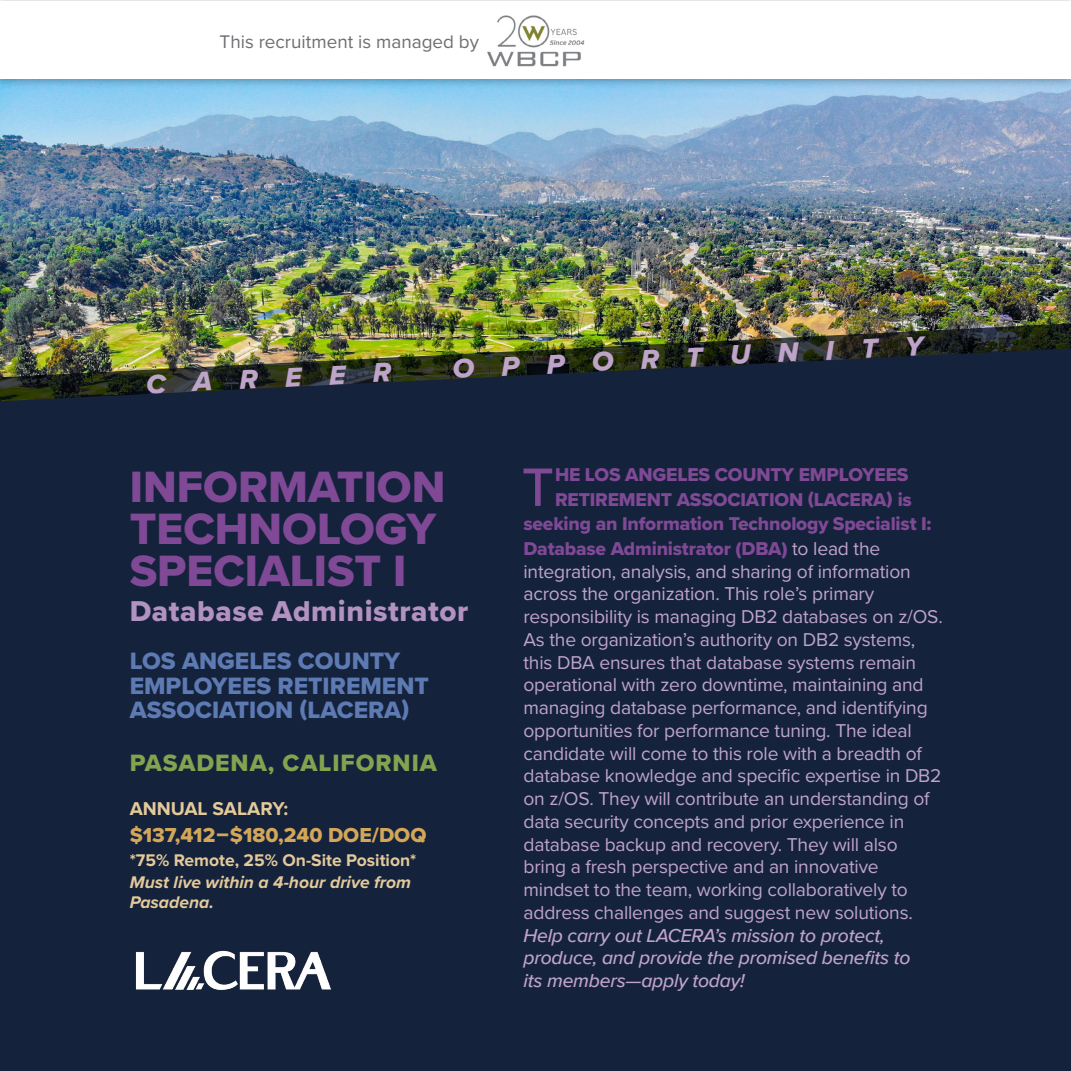
<style>
.page{position:relative;width:1071px;height:1071px;background:#fff}
.page>*{position:absolute;margin:0;border:0;box-sizing:border-box;transform-origin:0 0}
.t1{font:500 56px "Proxima Nova";color:#7f4995}
.t2{font:45.5px/42px "Proxima Nova Extrabld";color:#7f4995}
.t3{font:29.75px "Proxima Nova Extrabld";letter-spacing:.02em;color:#b292c0}
.t4{font:28px "Proxima Nova Extrabld It";color:#bfa4ca}
.t5{font:24.5px/24.5px "Proxima Nova Extrabld";color:#5d7ab3}
.t6{font:24.5px "Proxima Nova Extrabld";letter-spacing:.04em;color:#83a34e}
.t7{font:21px "Proxima Nova Extrabld";color:#d3a759}
.t8{font:19.25px/22.8px "Proxima Nova";letter-spacing:-.01em;color:#bfa4ca}
.t9{font:19.25px "Proxima Nova Extrabld";letter-spacing:-.01em;color:#7f4995}
.t10{font:italic 500 19.25px/22.8px "Proxima Nova";letter-spacing:-.01em;color:#bfa4ca}
.t11{font:700 19.25px "Proxima Nova";color:#e4ca9b}
.t12{font:18.9px "Proxima Nova";color:#6d6e71}
.t13{font:italic 700 17.5px/19.2px "Proxima Nova";color:#e4ca9b}
.t14{font:700 17.5px "Proxima Nova";color:#e4ca9b}
.s1{font-family:"Proxima Nova";color:#bfa4ca}
</style>
<div class="page">
<img style="left:0;top:89px;width:1071px;height:234px">
<img style="left:0;top:323px;width:1071px;height:24px">
<div style="left:0;top:348px;width:1071px;height:723px;background:#15223b"></div>
<div style="left:0;top:0;width:1071px;height:89px;background:#000;opacity:.3"></div>
<div style="left:0;top:1px;width:1071px;height:78px;background:#fff"></div>
<img style="left:487px;top:15px;width:98px;height:52px">
<img style="left:128px;top:950px;width:206px;height:45px">
<p class="t12" style="left:220px;top:28px;width:261px">This recruitment is managed by</p>
<h3 class="t4" style="left:145px;top:364px;width:247px;rotate:-3deg">CAREER</h3>
<h3 class="t4" style="left:452px;top:349px;width:473px;rotate:-3deg">OPPORTUNITY</h3>
<h2 class="t2" style="left:130px;top:465px;width:317px">INFORMATION<br>TECHNOLOGY<br>SPECIALIST I</h2>
<h3 class="t3" style="left:130px;top:589px;width:340px">Database Administrator</h3>
<p class="t5" style="left:130px;top:649px;width:301px">LOS ANGELES COUNTY<br>EMPLOYEES RETIREMENT<br>ASSOCIATION (LACERA)</p>
<p class="t6" style="left:130px;top:744px;width:309px">PASADENA, CALIFORNIA</p>
<p class="t11" style="left:130px;top:798px;width:160px">ANNUAL SALARY:</p>
<p class="t7" style="left:130px;top:819px;width:298px">$137,412–$180,240 DOE/DOQ</p>
<p class="t14" style="left:130px;top:850px;width:288px">*75% Remote, 25% On-Site Position*</p>
<p class="t13" style="left:130px;top:873px;width:283px">Must live within a 4-hour drive from<br>Pasadena.</p>
<h1 class="t1" style="left:522px;top:445px;width:34px">T</h1>
<p class="t9" style="left:555px;top:461px;width:355px">HE LOS ANGELES COUNTY EMPLOYEES</p>
<p class="t9" style="left:555px;top:485px;width:358px">RETIREMENT ASSOCIATION (LACERA) is</p>
<p class="t9" style="left:524px;top:510px;width:410px">seeking an Information Technology Specialist I:</p>
<p class="t9" style="left:524px;top:534px;width:358px">Database Administrator (DBA) <span class="s1">to lead the</span></p>
<p class="t8" style="left:524px;top:559px;width:421px">integration, analysis, and sharing of information across the organization. This role’s primary responsibility is managing DB2 databases on z/OS.<br>As the organization’s authority on DB2 systems, this DBA ensures that database systems remain operational with zero downtime, maintaining and managing database performance, and identifying opportunities for performance tuning. The ideal candidate will come to this role with a breadth of database knowledge and specific expertise in DB2 on z/OS. They will contribute an understanding of data security concepts and prior experience in database backup and recovery. They will also bring a fresh perspective and an innovative mindset to the team, working collaboratively to address challenges and suggest new solutions.</p>
<p class="t10" style="left:524px;top:923px;width:389px">Help carry out LACERA’s mission to protect, produce, and provide the promised benefits to its members—apply today!</p>
</div>
